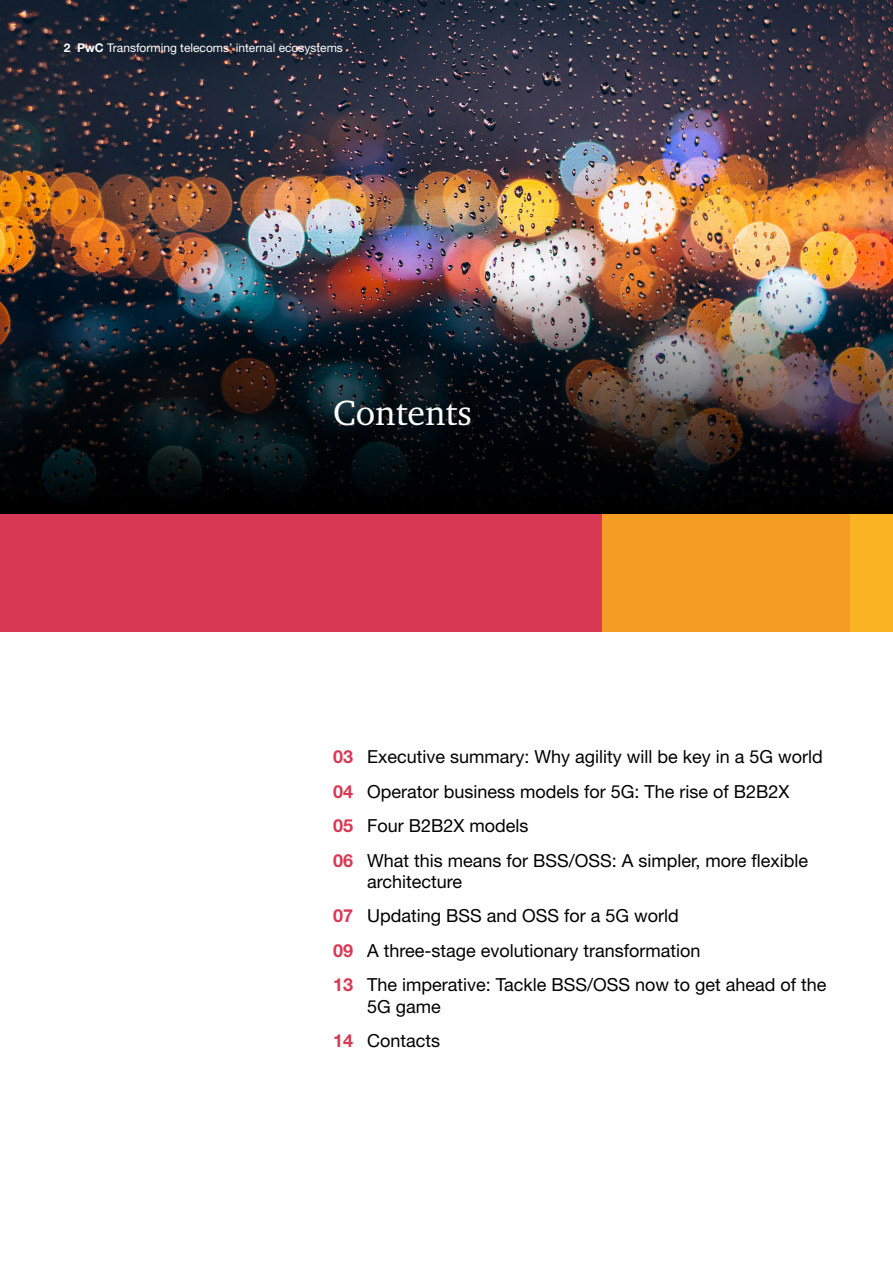
<style>
.page{position:relative;width:893px;height:1263px;background:#fff}
.page>*{position:absolute;margin:0;border:0;box-sizing:border-box;transform-origin:0 0}
.t1{font:36px "Charter ITC";color:#fff}
.t2{font:18px/34.3px "Helvetica Neue";color:#000}
.t3{font:12px "Helvetica Neue";color:#fff}
.s1{font-weight:700}
.s2{font-weight:700;color:#d93954}
</style>
<div class="page">
<img style="left:0;top:0;width:893px;height:278px">
<div style="left:0;top:514px;width:893px;height:117px;background:#d93954"></div>
<div style="left:602px;top:514px;width:291px;height:117px;background:#f59c24"></div>
<div style="left:850px;top:514px;width:43px;height:117px;background:#fab322"></div>
<img style="left:0;top:278px;width:893px;height:236px">
<p class="t3" style="left:64px;top:41px;width:281px"><span class="s1">2 PwC</span> Transforming telecoms’ internal ecosystems</p>
<h1 class="t1" style="left:333px;top:390px;width:140px">Contents</h1>
<p class="t2" style="left:333px;top:740px;width:491px"><span class="s2">03</span> Executive summary: Why agility will be key in a 5G world <span class="s2">04</span> Operator business models for 5G: The rise of B2B2X<br><span class="s2">05</span> Four B2B2X models<br><span class="s2">06</span> What this means for BSS/OSS: A simpler, more flexible</p>
<p class="t2" style="left:333px;top:864px;width:495px;text-indent:34px">architecture<br><span class="s2">07</span> Updating BSS and OSS for a 5G world<br><span class="s2">09</span> A three-stage evolutionary transformation<br><span class="s2">13</span> The imperative: Tackle BSS/OSS now to get ahead of the</p>
<p class="t2" style="left:333px;top:989px;width:109px;text-align:right">5G game<br><span class="s2">14</span> Contacts</p>
</div>
